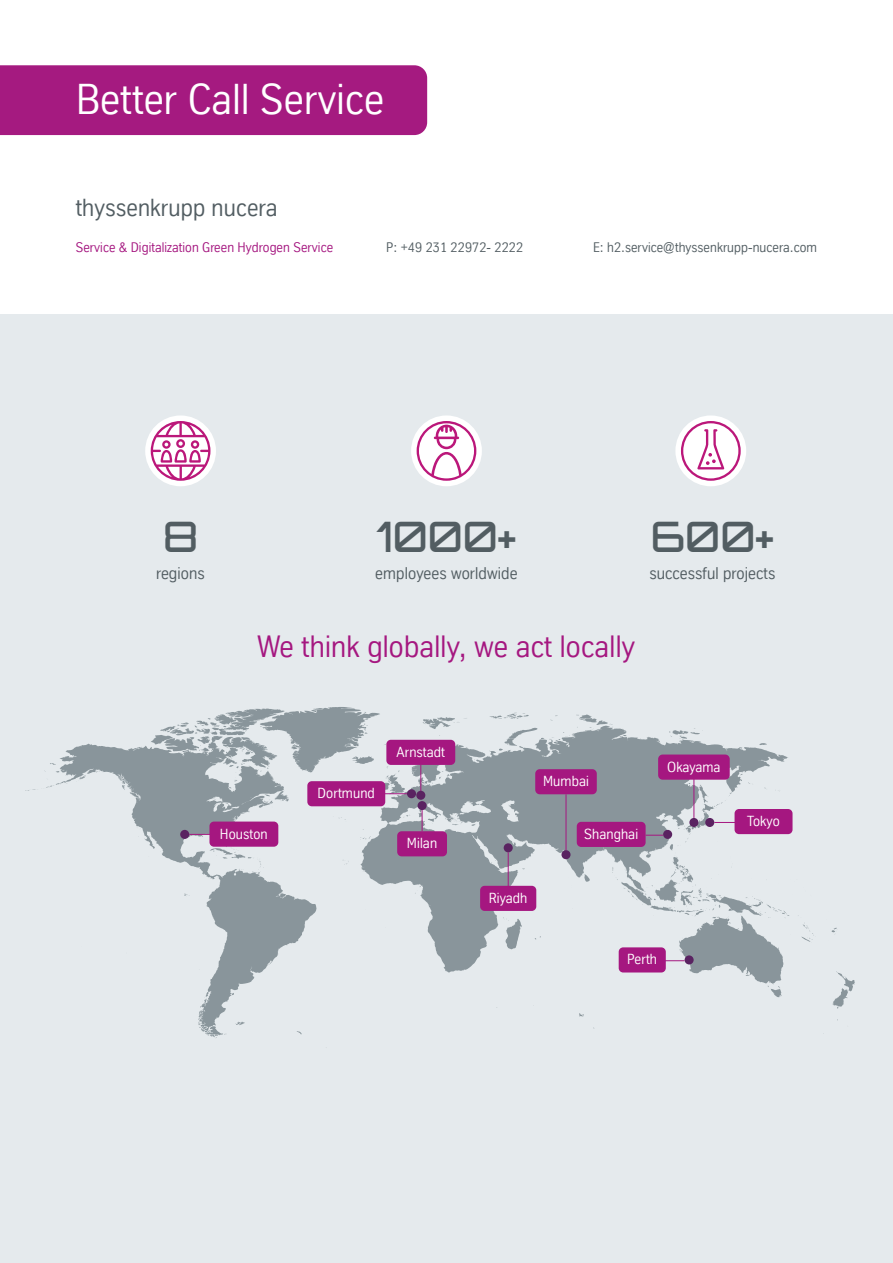
<style>
.page{position:relative;width:893px;height:1263px;background:#fff}
.page>*{position:absolute;margin:0;border:0;box-sizing:border-box;transform-origin:0 0}
.t1{font:42px "TK Type";color:#fff}
.Einf__Abs{font:500 42px "Orbitron";color:#525d62}
.Einf__Abs-2{font:30px "TK Type";color:#a51780}
.t2{font:24px "TK Type";color:#525d62}
.Einf__Abs-3{font:16.5px "TK Type";color:#525d62}
.Einf__Abs-4{font:14.25px "TK Type";color:#fff}
.t3{font:13.5px "TK Type";color:#525d62}
.t4{font:13.5px "TK Type";color:#a51780}
</style>
<div class="page">
<div style="left:0;top:315px;width:893px;height:948px;background:#e5eaed"></div>
<div style="left:675px;top:415px;width:71px;height:71px;background:#fff;border-radius:50%"></div>
<svg style="left:681px;top:421px;width:60px;height:60px"></svg>
<div style="left:411px;top:415px;width:71px;height:71px;background:#fff;border-radius:50%"></div>
<svg style="left:417px;top:421px;width:59px;height:60px"></svg>
<div style="left:145px;top:415px;width:71px;height:71px;background:#fff;border-radius:50%"></div>
<svg style="left:151px;top:421px;width:59px;height:60px"></svg>
<svg style="left:25px;top:707px;width:830px;height:331px"></svg>
<div style="left:209px;top:821px;width:69px;height:26px;background:#a51780;border-radius:4px"></div>
<div style="left:397px;top:831px;width:50px;height:25px;background:#a51780;border-radius:4px"></div>
<div style="left:577px;top:822px;width:69px;height:25px;background:#a51780;border-radius:4px"></div>
<div style="left:480px;top:886px;width:56px;height:25px;background:#a51780;border-radius:4px"></div>
<div style="left:619px;top:947px;width:47px;height:25px;background:#a51780;border-radius:4px"></div>
<div style="left:658px;top:754px;width:72px;height:26px;background:#a51780;border-radius:4px"></div>
<div style="left:535px;top:769px;width:62px;height:25px;background:#a51780;border-radius:4px"></div>
<div style="left:734px;top:809px;width:58px;height:25px;background:#a51780;border-radius:4px"></div>
<div style="left:180px;top:830px;width:9px;height:9px;background:#5a2361;border-radius:50%"></div>
<div style="left:418px;top:801px;width:9px;height:9px;background:#5a2361;border-radius:50%"></div>
<div style="left:504px;top:843px;width:9px;height:9px;background:#5a2361;border-radius:50%"></div>
<div style="left:685px;top:955px;width:9px;height:9px;background:#5a2361;border-radius:50%"></div>
<div style="left:705px;top:818px;width:9px;height:9px;background:#5a2361;border-radius:50%"></div>
<div style="left:689px;top:818px;width:9px;height:9px;background:#5a2361;border-radius:50%"></div>
<div style="left:561px;top:850px;width:10px;height:9px;background:#5a2361;border-radius:50%"></div>
<div style="left:663px;top:830px;width:9px;height:9px;background:#5a2361;border-radius:50%"></div>
<svg style="left:422px;top:810px;width:1px;height:21px"></svg>
<svg style="left:646px;top:835px;width:17px;height:1px"></svg>
<hr style="left:508px;top:852px;width:1px;height:34px;background:#a51780">
<hr style="left:693px;top:779px;width:1px;height:39px;background:#a51780">
<hr style="left:566px;top:794px;width:1px;height:56px;background:#a51780">
<svg style="left:714px;top:822px;width:20px;height:1px"></svg>
<svg style="left:666px;top:960px;width:19px;height:1px"></svg>
<svg style="left:189px;top:834px;width:20px;height:1px"></svg>
<svg style="left:420px;top:765px;width:1px;height:26px"></svg>
<div style="left:386px;top:740px;width:69px;height:25px;background:#a51780;border-radius:4px"></div>
<div style="left:416px;top:791px;width:9px;height:9px;background:#5a2361;border-radius:50%"></div>
<div style="left:307px;top:781px;width:78px;height:25px;background:#a51780;border-radius:4px"></div>
<hr style="left:378px;top:793px;width:35px;height:1px;background:#a51780">
<div style="left:407px;top:789px;width:9px;height:9px;background:#5a2361;border-radius:50%"></div>
<div style="left:0;top:65px;width:427px;height:70px;background:#a51a80"></div>
<p class="t1" style="left:76px;top:76px;width:310px">Better Call Service</p>
<p class="t2" style="left:76px;top:194px;width:203px">thyssenkrupp nucera</p>
<p class="t4" style="left:76px;top:239px;width:259px">Service &amp; Digitalization Green Hydrogen Service</p>
<p class="t3" style="left:386px;top:239px;width:139px">P: +49 231 22972- 2222</p>
<p class="t3" style="left:593px;top:239px;width:226px">E: h2.service@thyssenkrupp-nucera.com</p>
<p class="Einf__Abs" style="left:163px;top:511px;width:37px">8</p>
<p class="Einf__Abs" style="left:376px;top:511px;width:142px">1000+</p>
<p class="Einf__Abs-3" style="left:156px;top:564px;width:50px">regions</p>
<p class="Einf__Abs-3" style="left:375px;top:564px;width:144px">employees worldwide</p>
<p class="Einf__Abs" style="left:651px;top:511px;width:125px">600+</p>
<p class="Einf__Abs-3" style="left:649px;top:564px;width:128px">successful projects</p>
<p class="Einf__Abs-2" style="left:258px;top:630px;width:379px">We think globally, we act locally</p>
<p class="Einf__Abs-4" style="left:220px;top:826px;width:49px">Houston</p>
<p class="Einf__Abs-4" style="left:318px;top:785px;width:59px">Dortmund</p>
<p class="Einf__Abs-4" style="left:397px;top:744px;width:50px">Arnstadt</p>
<p class="Einf__Abs-4" style="left:407px;top:835px;width:32px">Milan</p>
<p class="Einf__Abs-4" style="left:543px;top:773px;width:47px">Mumbai</p>
<p class="Einf__Abs-4" style="left:584px;top:826px;width:56px">Shanghai</p>
<p class="Einf__Abs-4" style="left:489px;top:890px;width:40px">Riyadh</p>
<p class="Einf__Abs-4" style="left:667px;top:759px;width:55px">Okayama</p>
<p class="Einf__Abs-4" style="left:747px;top:813px;width:34px">Tokyo</p>
<p class="Einf__Abs-4" style="left:627px;top:951px;width:31px">Perth</p>
</div>
